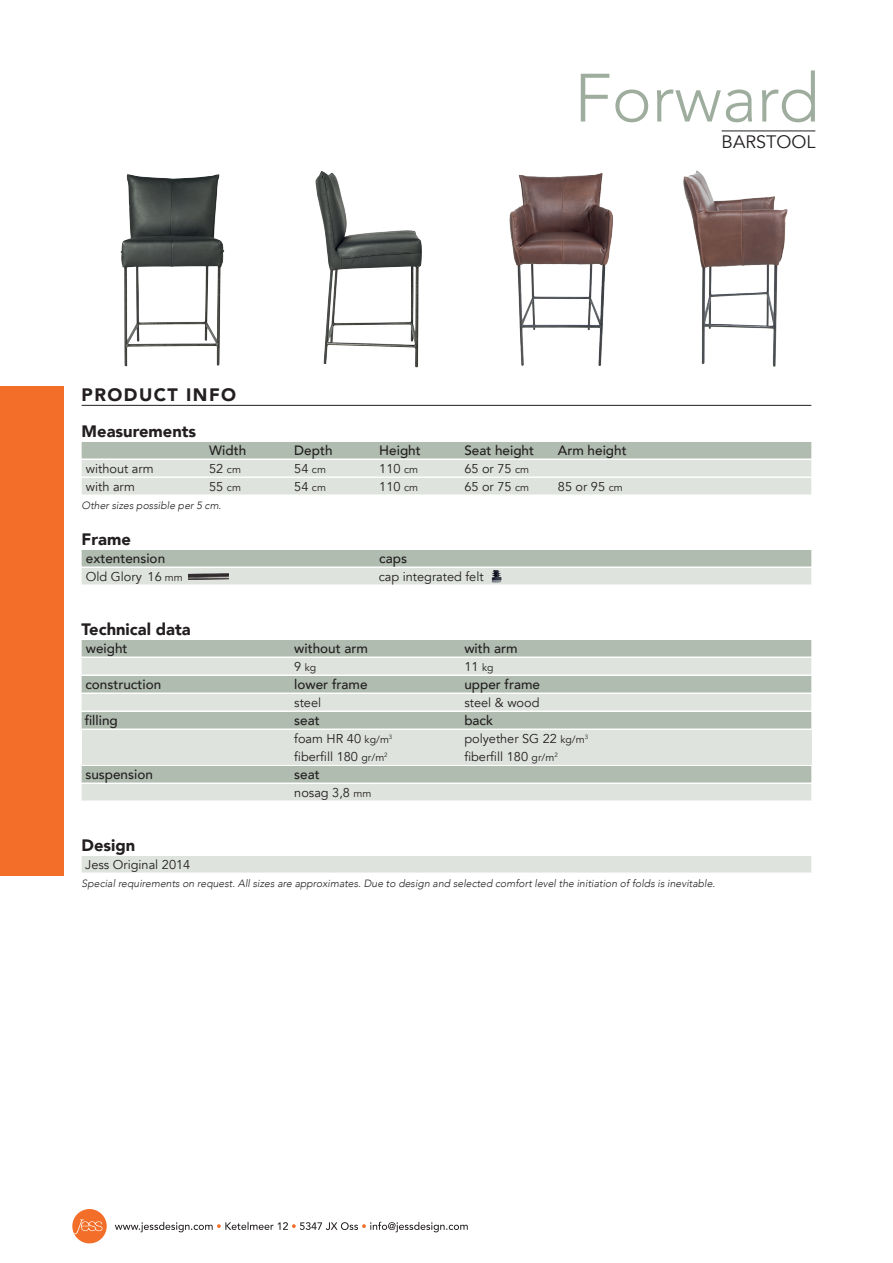
<style>
.page{position:relative;width:893px;height:1263px;background:#fff}
.page>*{position:absolute;margin:0;border:0;box-sizing:border-box;transform-origin:0 0}
.t1{font:300 67.5px "Avenir";color:#9ead9e}
.t2{font:900 18px "Avenir";letter-spacing:.08em;color:#231f20}
.t3{font:18px "Avenir";color:#231f20}
.t4{font:900 16.5px "Avenir";color:#231f20}
.t5{font:500 13.5px "Avenir";color:#231f20}
.t6{font:12.75px "Avenir";color:#231f20}
.t7{font:italic 300 10.5px "Avenir";color:#231f20}
.t8{font:10.5px "Avenir";color:#231f20}
.s1{font-size:10.5px}
.s2{font-size:12.75px}
</style>
<div class="page">
<div style="left:0;top:387px;width:64px;height:489px;background:#f36e28"></div>
<div style="left:72px;top:1209px;width:35px;height:34px;background:#f36e28;border-radius:50%"></div>
<svg style="left:74px;top:1219px;width:28px;height:15px"></svg>
<svg style="left:115px;top:1222px;width:353px;height:10px"></svg>
<hr style="left:82px;top:405px;width:729px;height:1px;background:#231f20">
<div style="left:82px;top:442px;width:729px;height:16px;background:#afbcaf"></div>
<div style="left:82px;top:460px;width:729px;height:16px;background:#dee3de"></div>
<div style="left:82px;top:478px;width:729px;height:16px;background:#dee3de"></div>
<div style="left:82px;top:550px;width:729px;height:16px;background:#afbcaf"></div>
<div style="left:82px;top:568px;width:729px;height:16px;background:#dee3de"></div>
<div style="left:82px;top:640px;width:729px;height:16px;background:#afbcaf"></div>
<div style="left:82px;top:658px;width:729px;height:16px;background:#dee3de"></div>
<div style="left:82px;top:676px;width:729px;height:16px;background:#afbcaf"></div>
<div style="left:82px;top:694px;width:729px;height:16px;background:#dee3de"></div>
<div style="left:82px;top:712px;width:729px;height:16px;background:#afbcaf"></div>
<div style="left:82px;top:730px;width:729px;height:34px;background:#dee3de"></div>
<div style="left:82px;top:766px;width:729px;height:16px;background:#afbcaf"></div>
<div style="left:82px;top:784px;width:729px;height:16px;background:#dee3de"></div>
<div style="left:82px;top:856px;width:729px;height:16px;background:#dee3de"></div>
<hr style="left:722px;top:131px;width:93px;height:1px;background:#231f20">
<img style="left:188px;top:573px;width:40px;height:6px">
<img style="left:488px;top:569px;width:17px;height:16px">
<img style="left:509px;top:173px;width:104px;height:193px">
<img style="left:683px;top:170px;width:105px;height:197px">
<img style="left:120px;top:174px;width:105px;height:193px">
<img style="left:315px;top:171px;width:107px;height:197px">
<h1 class="t1" style="left:574px;top:58px;width:247px">Forward</h1>
<h2 class="t3" style="left:722px;top:131px;width:95px">BARSTOOL</h2>
<h2 class="t2" style="left:82px;top:379px;width:156px">PRODUCT INFO</h2>
<p class="t4" style="left:82px;top:417px;width:116px">Measurements</p>
<p class="t5" style="left:209px;top:438px;width:38px">Width</p>
<p class="t5" style="left:294px;top:438px;width:40px">Depth</p>
<p class="t5" style="left:379px;top:438px;width:43px">Height</p>
<p class="t5" style="left:464px;top:438px;width:71px">Seat height</p>
<p class="t5" style="left:558px;top:438px;width:70px">Arm height</p>
<p class="t6" style="left:86px;top:461px;width:69px">without arm</p>
<p class="t6" style="left:209px;top:461px;width:33px">52 <span class="s1">cm</span></p>
<p class="t6" style="left:294px;top:461px;width:33px">54 <span class="s1">cm</span></p>
<p class="t6" style="left:379px;top:461px;width:40px">110 <span class="s1">cm</span></p>
<p class="t6" style="left:464px;top:461px;width:66px">65 or 75 <span class="s1">cm</span></p>
<p class="t6" style="left:86px;top:479px;width:51px">with arm</p>
<p class="t6" style="left:209px;top:479px;width:33px">55 <span class="s1">cm</span></p>
<p class="t6" style="left:294px;top:479px;width:33px">54 <span class="s1">cm</span></p>
<p class="t6" style="left:379px;top:479px;width:40px">110 <span class="s1">cm</span></p>
<p class="t6" style="left:464px;top:479px;width:66px">65 or 75 <span class="s1">cm</span></p>
<p class="t6" style="left:558px;top:479px;width:66px">85 or 95 <span class="s1">cm</span></p>
<p class="t7" style="left:82px;top:499px;width:141px">Other sizes possible per 5 cm.</p>
<p class="t4" style="left:82px;top:525px;width:51px">Frame</p>
<p class="t5" style="left:86px;top:546px;width:81px">extentension</p>
<p class="t5" style="left:379px;top:546px;width:29px">caps</p>
<p class="t6" style="left:86px;top:569px;width:98px">Old Glory 16 <span class="s1">mm</span></p>
<p class="t6" style="left:379px;top:569px;width:107px">cap integrated felt</p>
<p class="t4" style="left:82px;top:615px;width:111px">Technical data</p>
<p class="t5" style="left:86px;top:636px;width:43px">weight</p>
<p class="t5" style="left:294px;top:636px;width:75px">without arm</p>
<p class="t5" style="left:464px;top:636px;width:55px">with arm</p>
<p class="t8" style="left:294px;top:661px;width:24px"><span class="s2">9</span> kg</p>
<p class="t6" style="left:464px;top:659px;width:31px">11 <span class="s1">kg</span></p>
<p class="t5" style="left:85px;top:672px;width:77px">construction</p>
<p class="t5" style="left:294px;top:672px;width:75px">lower frame</p>
<p class="t5" style="left:464px;top:672px;width:77px">upper frame</p>
<p class="t6" style="left:294px;top:695px;width:28px">steel</p>
<p class="t6" style="left:464px;top:695px;width:77px">steel &amp; wood</p>
<p class="t5" style="left:85px;top:708px;width:34px">filling</p>
<p class="t5" style="left:294px;top:708px;width:27px">seat</p>
<p class="t5" style="left:464px;top:708px;width:30px">back</p>
<p class="t6" style="left:294px;top:731px;width:100px">foam HR 40 <span class="s1">kg/m</span><sup>3</sup></p>
<p class="t6" style="left:464px;top:731px;width:125px">polyether SG 22 <span class="s1">kg/m</span><sup>3</sup></p>
<p class="t6" style="left:294px;top:749px;width:95px">fiberfill 180 <span class="s1">gr/m</span><sup>2</sup></p>
<p class="t6" style="left:464px;top:749px;width:95px">fiberfill 180 <span class="s1">gr/m</span><sup>2</sup></p>
<p class="t5" style="left:85px;top:762px;width:69px">suspension</p>
<p class="t5" style="left:294px;top:762px;width:27px">seat</p>
<p class="t6" style="left:294px;top:785px;width:79px">nosag 3,8 <span class="s1">mm</span></p>
<p class="t4" style="left:82px;top:831px;width:55px">Design</p>
<p class="t6" style="left:85px;top:857px;width:107px">Jess Original 2014</p>
<p class="t7" style="left:82px;top:877px;width:635px">Special requirements on request. All sizes are approximates. Due to design and selected comfort level the initiation of folds is inevitable.</p>
</div>
